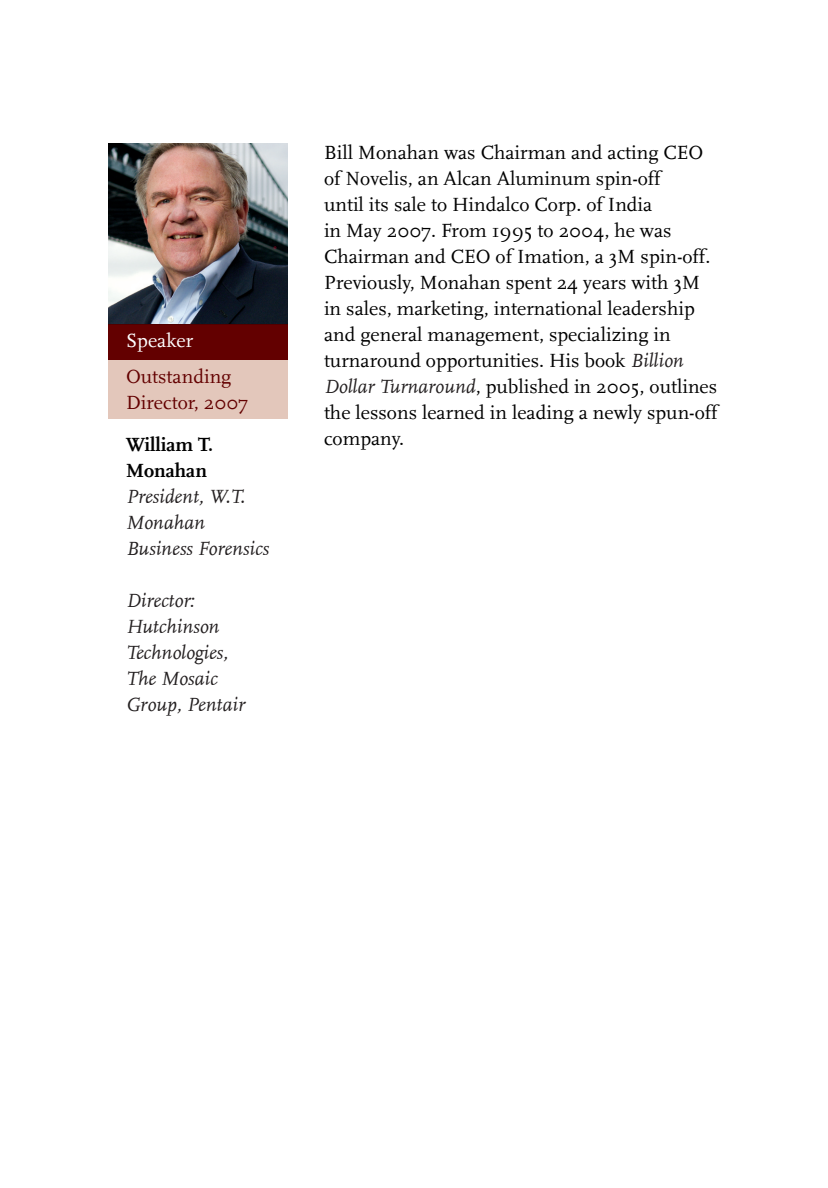
<style>
.page{position:relative;width:828px;height:1188px;background:#fff}
.page>*{position:absolute;margin:0;border:0;box-sizing:border-box;transform-origin:0 0}
.t1{font:20px/26px "Scala";color:#000}
.t2{font:italic 20px/26px "Scala LF";color:#231f20}
.t3{font:20px/26px "Scala";color:#630000}
.t4{font:700 20px/26px "Scala";color:#000}
.t5{font:20px "Scala";color:#fff}
.s1{font-family:"Scala LF";font-style:italic;color:#231f20}
</style>
<div class="page">
<div style="left:108px;top:324px;width:180px;height:36px;background:#630000"></div>
<div style="left:108px;top:360px;width:180px;height:58px;background:#e3c7bb"></div>
<hr style="left:108px;top:323px;width:180px;height:1px;background:#000">
<img style="left:108px;top:143px;width:180px;height:180px">
<p class="t5" style="left:126px;top:329px;width:69px">Speaker</p>
<p class="t3" style="left:126px;top:364px;width:124px">Outstanding<br>Director, 2007</p>
<p class="t4" style="left:126px;top:432px;width:89px">William T.<br>Monahan</p>
<p class="t2" style="left:126px;top:484px;width:145px">President, W.T.<br>Monahan<br>Business Forensics</p>
<p class="t2" style="left:126px;top:588px;width:121px">Director:<br>Hutchinson<br>Technologies,<br>The Mosaic<br>Group, Pentair</p>
<p class="t1" style="left:324px;top:139px;width:395px">Bill Monahan was Chairman and acting CEO of Novelis, an Alcan Aluminum spin-off<br>until its sale to Hindalco Corp. of India<br>in May 2007. From 1995 to 2004, he was Chairman and CEO of Imation, a 3M spin-off.<br>Previously, Monahan spent 24 years with 3M in sales, marketing, international leadership and general management, specializing in turnaround opportunities. His book <span class="s1">Billion Dollar Turnaround</span>, published in 2005, outlines the lessons learned in leading a newly spun-off company.</p>
</div>
